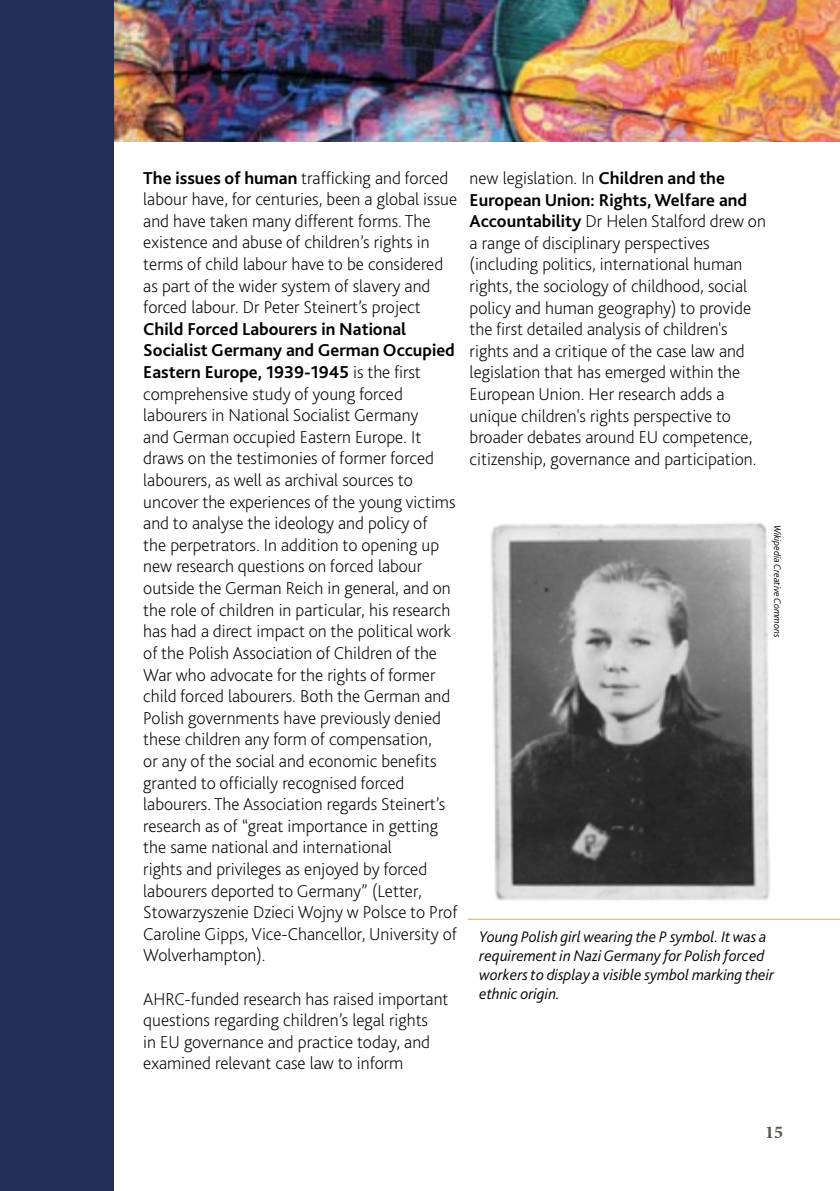
<style>
.page{position:relative;width:840px;height:1191px;background:#fff}
.page>*{position:absolute;margin:0;border:0;box-sizing:border-box;transform-origin:0 0}
.t1{font:200 18px/21.6px "Bliss 2";color:#000}
.t2{font:700 18px "Minion Pro";color:#5a5646}
.t3{font:italic 300 16px/19.2px "Bliss 2";color:#000}
.t4{font:italic 300 10px "Bliss 2";color:#000}
.s1{font-weight:700}
</style>
<div class="page">
<img style="left:113px;top:0;width:726px;height:142px">
<div style="left:0;top:0;width:113px;height:1191px;background:#232f56"></div>
<img style="left:491px;top:523px;width:279px;height:378px">
<hr style="left:467px;top:918px;width:372px;height:1px;background:#f8b100">
<p class="t1" style="left:143px;top:167px;width:315px"><span class="s1">The issues of human</span> trafficking and forced labour have, for centuries, been a global issue and have taken many different forms. The existence and abuse of children’s rights in terms of child labour have to be considered as part of the wider system of slavery and forced labour. Dr Peter Steinert’s project</p>
<p class="t1" style="left:143px;top:318px;width:315px"><span class="s1">Child Forced Labourers in National Socialist Germany and German Occupied Eastern Europe, 1939-1945</span> is the first comprehensive study of young forced labourers in National Socialist Germany<br>and German occupied Eastern Europe. It draws on the testimonies of former forced labourers, as well as archival sources to uncover the experiences of the young victims and to analyse the ideology and policy of<br>the perpetrators. In addition to opening up new research questions on forced labour outside the German Reich in general, and on the role of children in particular, his research has had a direct impact on the political work of the Polish Association of Children of the War who advocate for the rights of former child forced labourers. Both the German and Polish governments have previously denied these children any form of compensation,<br>or any of the social and economic benefits granted to officially recognised forced labourers. The Association regards Steinert’s research as of “great importance in getting the same national and international<br>rights and privileges as enjoyed by forced labourers deported to Germany” (Letter, Stowarzyszenie Dzieci Wojny w Polsce to Prof Caroline Gipps, Vice-Chancellor, University of Wolverhampton).</p>
<p class="t1" style="left:143px;top:987px;width:306px">AHRC-funded research has raised important questions regarding children’s legal rights<br>in EU governance and practice today, and examined relevant case law to inform</p>
<p class="t1" style="left:469px;top:167px;width:297px">new legislation. In <span class="s1">Children and the European Union: Rights, Welfare and Accountability</span> Dr Helen Stalford drew on a range of disciplinary perspectives (including politics, international human rights, the sociology of childhood, social policy and human geography) to provide the first detailed analysis of children's rights and a critique of the case law and legislation that has emerged within the European Union. Her research adds a unique children's rights perspective to broader debates around EU competence, citizenship, governance and participation.</p>
<p class="t4" style="left:783px;top:524px;width:114px;rotate:90deg">Wikipedia Creative Commons</p>
<p class="t3" style="left:479px;top:926px;width:296px">Young Polish girl wearing the P symbol. It was a requirement in Nazi Germany for Polish forced workers to display a visible symbol marking their ethnic origin.</p>
<p class="t2" style="left:764px;top:1119px;width:19px">15</p>
</div>
